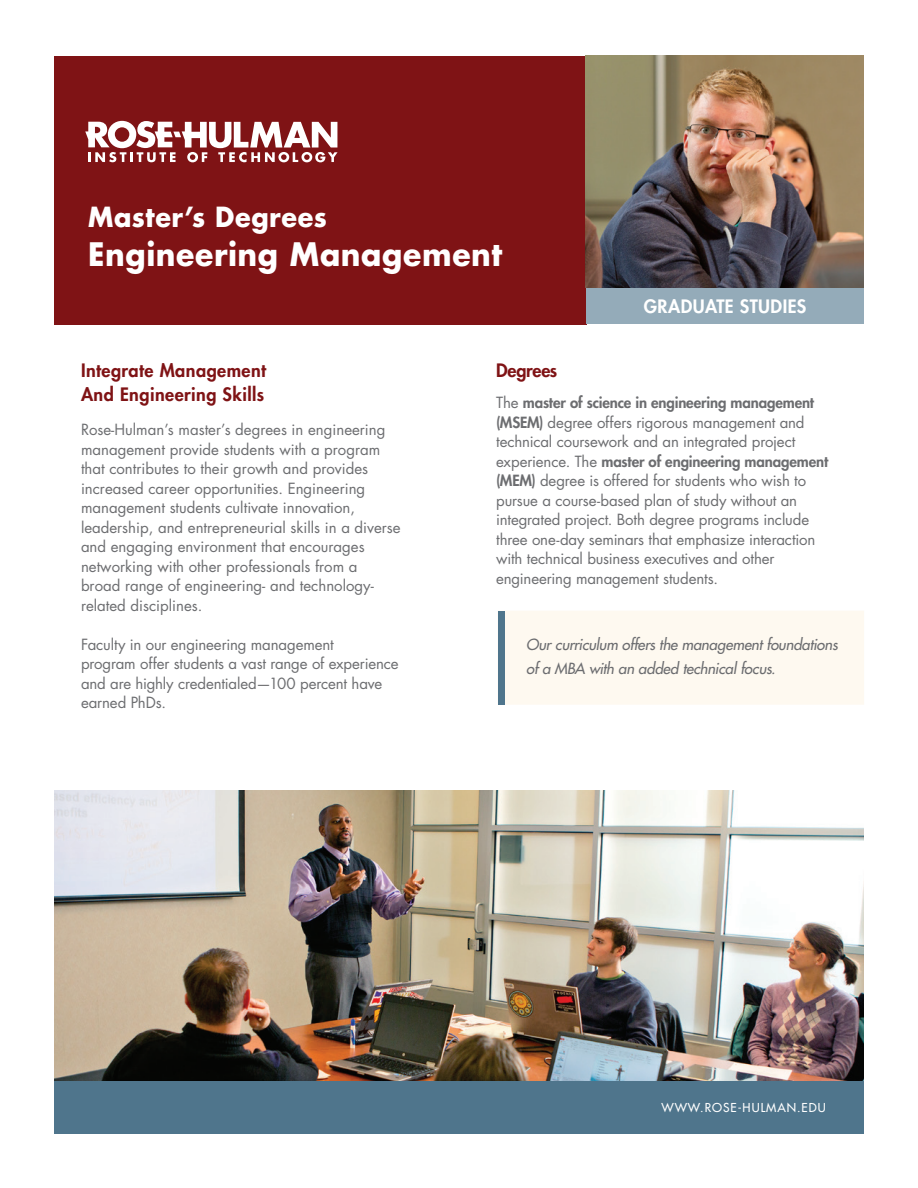
<style>
.page{position:relative;width:918px;height:1188px;background:#fff}
.page>*{position:absolute;margin:0;border:0;box-sizing:border-box;transform-origin:0 0}
.t1{font:700 31.5px "Futura Std";letter-spacing:.02em;color:#fff;scale:.95 1}
.t2{font:700 27px "Futura Std";letter-spacing:.02em;color:#fff;scale:.95 1}
.t3{font:800 18px/24px "Futura Std";letter-spacing:.025em;color:#7f1315}
.t4{font:800 18px "Futura Std";letter-spacing:.025em;color:#fff}
.t5{font:800 18px "Futura Std";letter-spacing:-.015em;color:#7f1315}
.t6{font:15px/19.5px "Futura Std";color:#6c6d70}
.t7{font:italic 500 15px/24px "Futura Std";letter-spacing:-.01em;color:#6c6d70}
.t8{font:500 12px "Futura Std";letter-spacing:.08em;color:#fff}
.s1{font-weight:800}
</style>
<div class="page">
<div style="left:54px;top:56px;width:532px;height:268px;background:#7f1315"></div>
<div style="left:586px;top:287px;width:278px;height:37px;background:#94abb9"></div>
<svg style="left:85px;top:121px;width:253px;height:41px"></svg>
<div style="left:54px;top:1080px;width:810px;height:54px;background:#4f758c"></div>
<div style="left:498px;top:611px;width:366px;height:94px;background:#fef9f0"></div>
<div style="left:498px;top:611px;width:6px;height:94px;background:#4f758c"></div>
<img style="left:54px;top:791px;width:810px;height:289px">
<img style="left:585px;top:56px;width:279px;height:231px">
<h2 class="t2" style="left:88px;top:199px;width:253px">Master’s Degrees</h2>
<h1 class="t1" style="left:88px;top:234px;width:437px">Engineering Management</h1>
<p class="t4" style="left:644px;top:295px;width:164px">GRADUATE STUDIES</p>
<p class="t3" style="left:81px;top:358px;width:187px">Integrate Management<br>And Engineering Skills</p>
<p class="t6" style="left:81px;top:420px;width:321px">Rose-Hulman’s master’s degrees in engineering management provide students with a program that contributes to their growth and provides increased career opportunities. Engineering management students cultivate innovation, leadership, and entrepreneurial skills in a diverse and engaging environment that encourages networking with other professionals from a<br>broad range of engineering- and technology&shy;related disciplines.</p>
<p class="t6" style="left:81px;top:635px;width:319px">Faculty in our engineering management<br>program offer students a vast range of experience and are highly credentialed—100 percent have earned PhDs.</p>
<p class="t5" style="left:496px;top:359px;width:63px">Degrees</p>
<p class="t6" style="left:496px;top:393px;width:334px">The <span class="s1">master of science in engineering management (MSEM)</span> degree offers rigorous management and technical coursework and an integrated project experience. The <span class="s1">master of engineering management (MEM)</span> degree is offered for students who wish to pursue a course-based plan of study without an integrated project. Both degree programs include three one-day seminars that emphasize interaction with technical business executives and other engineering management students.</p>
<p class="t7" style="left:526px;top:633px;width:313px">Our curriculum offers the management foundations of a MBA with an added technical focus.</p>
<p class="t8" style="left:661px;top:1100px;width:166px">WWW.ROSE-HULMAN.EDU</p>
</div>
